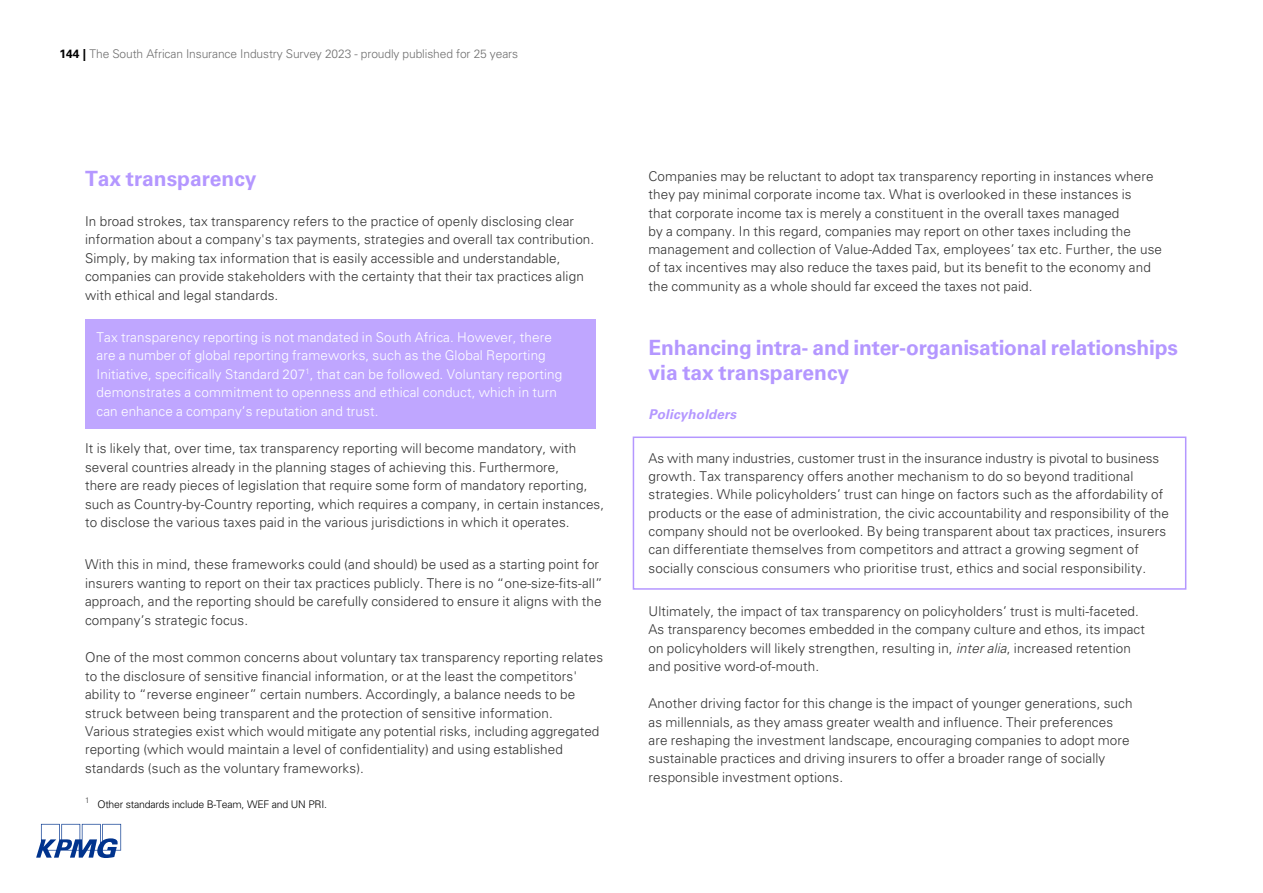
<style>
.page{position:relative;width:1263px;height:893px;background:#fff}
.page>*{position:absolute;margin:0;border:0;box-sizing:border-box;transform-origin:0 0}
.t1{font:700 21px/25.5px "Univers LT Std";letter-spacing:-.01em;color:#b497ff}
.t2{font:300 13.5px/18.5px "Univers LT Std";letter-spacing:.01em;color:#333}
.t3{font:300 13.5px/18.5px "Univers LT Std";letter-spacing:.01em;color:#fff}
.t4{font:italic 700 13.5px "Univers LT Std";letter-spacing:.01em;color:#b497ff}
.t5{font:300 12px "Univers LT Std";letter-spacing:-.01em;color:#707070}
.t6{font:300 10.5px "Univers LT Std";letter-spacing:-.02em;color:#000}
.s1{font-weight:700;color:#000}
.s2{font-style:italic}
</style>
<div class="page">
<div style="left:85px;top:319px;width:510px;height:109px;background:#bfa6ff"></div>
<svg style="left:36px;top:824px;width:85px;height:34px"></svg>
<div style="left:633px;top:436px;width:553px;height:154px;border:2px solid #b497ff"></div>
<p class="t5" style="left:60px;top:46px;width:460px"><span class="s1">144 |</span> The South African Insurance Industry Survey 2023 - proudly published for 25 years</p>
<h1 class="t1" style="left:85px;top:166px;width:173px">Tax transparency</h1>
<p class="t2" style="left:85px;top:212px;width:511px">In broad strokes, tax transparency refers to the practice of openly disclosing clear information about a company's tax payments, strategies and overall tax contribution.<br>Simply, by making tax information that is easily accessible and understandable, companies can provide stakeholders with the certainty that their tax practices align with ethical and legal standards.</p>
<p class="t3" style="left:96px;top:328px;width:467px">Tax transparency reporting is not mandated in South Africa. However, there are a number of global reporting frameworks, such as the Global Reporting Initiative, specifically Standard 207<sup>1</sup>, that can be followed. Voluntary reporting demonstrates a commitment to openness and ethical conduct, which in turn can enhance a company’s reputation and trust.</p>
<p class="t2" style="left:85px;top:439px;width:521px">It is likely that, over time, tax transparency reporting will become mandatory, with several countries already in the planning stages of achieving this. Furthermore,<br>there are ready pieces of legislation that require some form of mandatory reporting, such as Country-by-Country reporting, which requires a company, in certain instances, to disclose the various taxes paid in the various jurisdictions in which it operates.</p>
<p class="t2" style="left:85px;top:555px;width:519px">With this in mind, these frameworks could (and should) be used as a starting point for insurers wanting to report on their tax practices publicly. There is no “one-size-fits-all” approach, and the reporting should be carefully considered to ensure it aligns with the company’s strategic focus.</p>
<p class="t2" style="left:85px;top:648px;width:520px">One of the most common concerns about voluntary tax transparency reporting relates to the disclosure of sensitive financial information, or at the least the competitors' ability to “reverse engineer” certain numbers. Accordingly, a balance needs to be struck between being transparent and the protection of sensitive information.<br>Various strategies exist which would mitigate any potential risks, including aggregated reporting (which would maintain a level of confidentiality) and using established standards (such as the voluntary frameworks).</p>
<p class="t6" style="left:85px;top:798px;width:243px"><sup>1</sup> Other standards include B-Team, WEF and UN PRI.</p>
<p class="t2" style="left:648px;top:167px;width:515px">Companies may be reluctant to adopt tax transparency reporting in instances where they pay minimal corporate income tax. What is overlooked in these instances is<br>that corporate income tax is merely a constituent in the overall taxes managed<br>by a company. In this regard, companies may report on other taxes including the management and collection of Value-Added Tax, employees’ tax etc. Further, the use of tax incentives may also reduce the taxes paid, but its benefit to the economy and the community as a whole should far exceed the taxes not paid.</p>
<h1 class="t1" style="left:648px;top:335px;width:531px">Enhancing intra- and inter-organisational relationships via tax transparency</h1>
<p class="t4" style="left:648px;top:407px;width:89px">Policyholders</p>
<p class="t2" style="left:648px;top:449px;width:522px">As with many industries, customer trust in the insurance industry is pivotal to business growth. Tax transparency offers another mechanism to do so beyond traditional strategies. While policyholders’ trust can hinge on factors such as the affordability of products or the ease of administration, the civic accountability and responsibility of the company should not be overlooked. By being transparent about tax practices, insurers can differentiate themselves from competitors and attract a growing segment of socially conscious consumers who prioritise trust, ethics and social responsibility.</p>
<p class="t2" style="left:648px;top:602px;width:498px">Ultimately, the impact of tax transparency on policyholders’ trust is multi-faceted.<br>As transparency becomes embedded in the company culture and ethos, its impact on policyholders will likely strengthen, resulting in, <span class="s2">inter alia</span>, increased retention and positive word-of-mouth.</p>
<p class="t2" style="left:648px;top:694px;width:486px">Another driving factor for this change is the impact of younger generations, such as millennials, as they amass greater wealth and influence. Their preferences are reshaping the investment landscape, encouraging companies to adopt more sustainable practices and driving insurers to offer a broader range of socially responsible investment options.</p>
</div>
